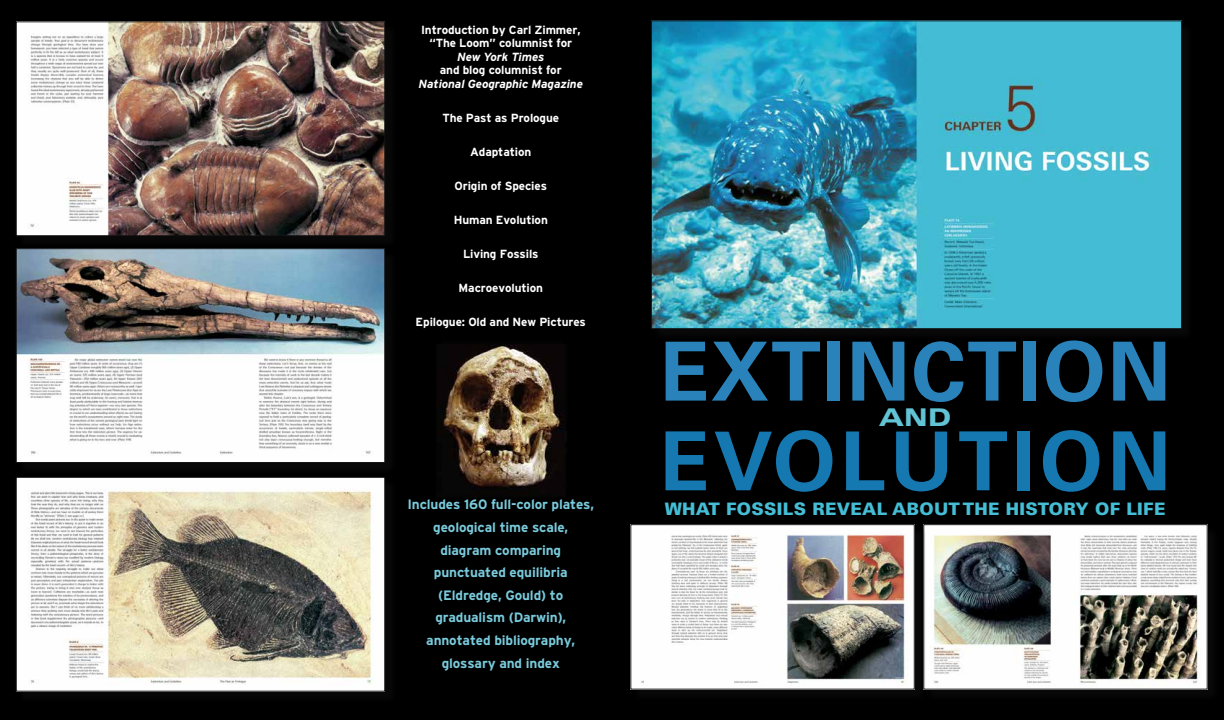
<style>
.page{position:relative;width:1224px;height:720px;background:#000}
.page>*{position:absolute;margin:0;border:0;box-sizing:border-box;transform-origin:0 0}
.t1{font:700 81.5px "Univers LT Std";letter-spacing:.02em;color:#2982b9}
.t2{font:700 81.5px "Univers LT Std";letter-spacing:.055em;color:#1578b1}
.t3{font:900 expanded 24.4px "Univers LT Std";color:#61c3d4}
.t4{font:900 17.2px "Univers LT Std";letter-spacing:.015em;color:#45bdd4}
.t5{font:700 13.6px/22.6px "Interstate";letter-spacing:-.01em;color:#79cadb;text-align:center}
.t6{font:700 11.8px/13.6px "Interstate";letter-spacing:-.01em;color:#fff;text-align:center}
.t7{font:italic 700 11.8px "Interstate";letter-spacing:-.01em;color:#fff}
</style>
<div class="page">
<div style="left:653px;top:22px;width:541px;height:319px;background:#060606"></div>
<img style="left:653px;top:23px;width:527px;height:304px">
<div style="left:651px;top:21px;width:531px;height:308px;border:1px solid #121212"></div>
<div style="left:18px;top:23px;width:379px;height:225px;background:#060606"></div>
<img style="left:18px;top:24px;width:365px;height:210px">
<div style="left:16px;top:22px;width:369px;height:214px;border:1px solid #121212"></div>
<div style="left:18px;top:250px;width:379px;height:225px;background:#060606"></div>
<img style="left:18px;top:250px;width:365px;height:211px">
<div style="left:16px;top:248px;width:369px;height:215px;border:1px solid #121212"></div>
<div style="left:18px;top:479px;width:379px;height:225px;background:#070707"></div>
<img style="left:18px;top:479px;width:365px;height:210px">
<div style="left:16px;top:477px;width:369px;height:214px;border:1px solid #121212"></div>
<div style="left:925px;top:526px;width:295px;height:176px;background:#121212;opacity:.5"></div>
<img style="left:927px;top:526px;width:278px;height:161px">
<div style="left:924px;top:524px;width:283px;height:165px;border:1px solid #121212"></div>
<div style="left:632px;top:526px;width:295px;height:176px;background:#121212;opacity:.5"></div>
<img style="left:633px;top:526px;width:280px;height:161px">
<div style="left:631px;top:524px;width:284px;height:165px;border:1px solid #121212"></div>
<p class="t6" style="left:421px;top:23px;width:161px">Introduction by Carl Zimmer, “The Loom” columnist for</p>
<p class="t7" style="left:457px;top:50px;width:89px">New York Times</p>
<p class="t6" style="left:440px;top:63px;width:123px">and blog columnist for</p>
<p class="t7" style="left:419px;top:77px;width:166px">National Geographic Magazine</p>
<p class="t6" style="left:442px;top:111px;width:118px">The Past as Prologue</p>
<p class="t6" style="left:470px;top:145px;width:63px">Adaptation</p>
<p class="t6" style="left:455px;top:179px;width:94px">Origin of Species</p>
<p class="t6" style="left:454px;top:213px;width:96px">Human Evolution</p>
<p class="t6" style="left:463px;top:247px;width:77px">Living Fossils</p>
<p class="t6" style="left:459px;top:281px;width:86px">Macroevolution</p>
<p class="t6" style="left:416px;top:315px;width:172px">Epilogue: Old and New Pictures</p>
<p class="t5" style="left:408px;top:493px;width:188px">Includes 160 full-color plates, geological time scale, diagram comparing punctuated equilibria (Eldredge, Gould) to gradualism (Darwin), annotated bibliography, glossary and index</p>
<h1 class="t1" style="left:660px;top:324px;width:513px">EXTINCTION</h1>
<h1 class="t2" style="left:660px;top:414px;width:513px">EVOLUTION</h1>
<h2 class="t3" style="left:879px;top:403px;width:74px">AND</h2>
<h3 class="t4" style="left:665px;top:498px;width:502px">WHAT FOSSILS REVEAL ABOUT THE HISTORY OF LIFE</h3>
</div>
